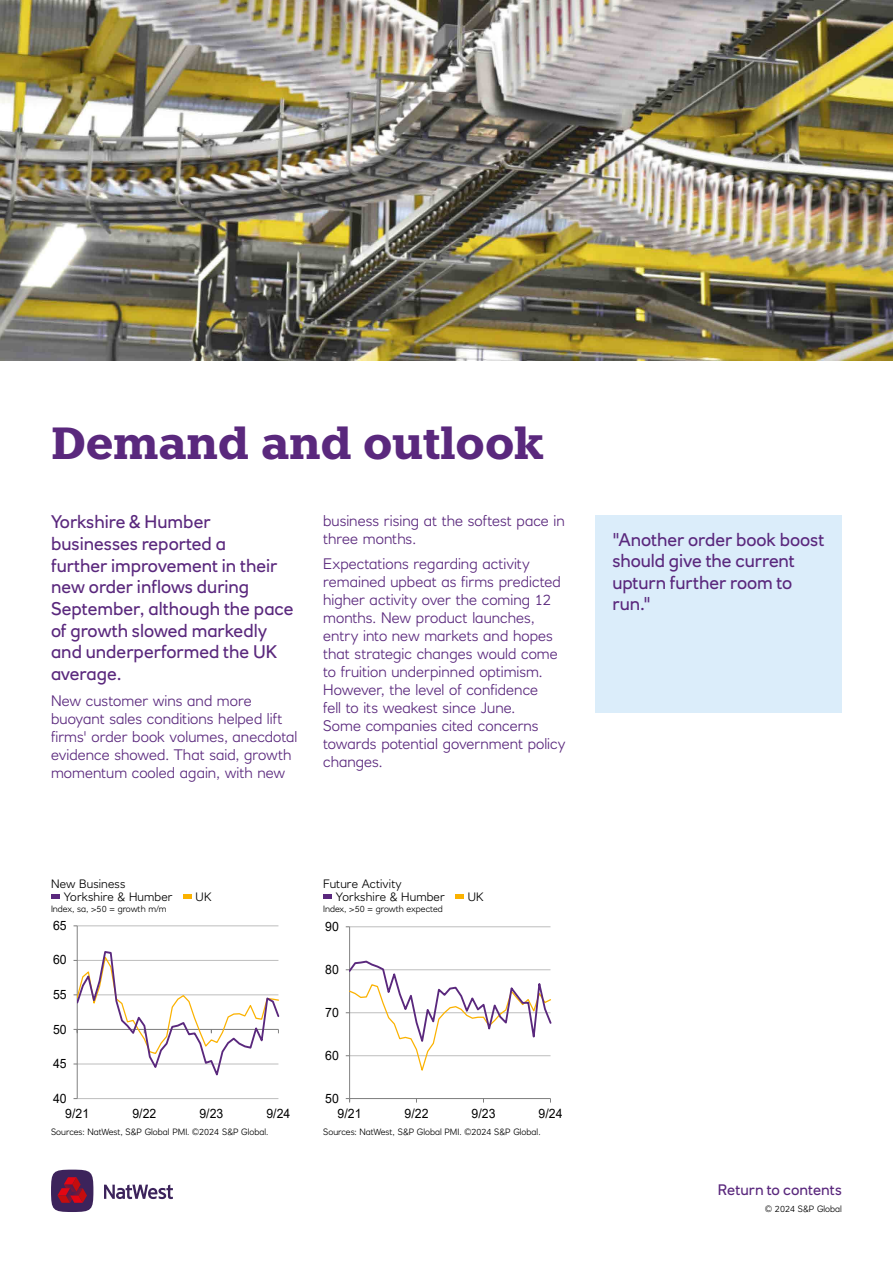
<style>
.page{position:relative;width:893px;height:1263px;background:#fff}
.page>*{position:absolute;margin:0;border:0;box-sizing:border-box;transform-origin:0 0}
.t1{font:700 45px "Knile";letter-spacing:-.01em;color:#5a287d}
.Intro{font:18px/21.6px "RN House Sans";color:#5a287d}
.Body_copy{font:300 15px/18px "RN House Sans";color:#5a287d}
.t2{font:15px "RN House Sans";letter-spacing:.005em;color:#5a287d}
.t3{font:12.9px "Arial";color:#000;scale:.95 1}
.t4{font:300 12px "RN House Sans";letter-spacing:.01em;color:#000}
.t5{font:300 9px "RN House Sans";color:#000}
</style>
<div class="page">
<div style="left:51px;top:1169px;width:42px;height:43px;background:#3c235b;border-radius:50%"></div>
<svg style="left:104px;top:1184px;width:69px;height:15px"></svg>
<svg style="left:57px;top:1177px;width:30px;height:26px"></svg>
<hr style="left:77px;top:1098px;width:201px;height:1px;background:#bfbfbf">
<hr style="left:77px;top:925px;width:201px;height:1px;background:#bfbfbf">
<hr style="left:77px;top:926px;width:1px;height:172px;background:#7f7f7f">
<svg style="left:74px;top:950px;width:205px;height:130px"></svg>
<img style="left:0;top:0;width:893px;height:360px">
<hr style="left:350px;top:926px;width:200px;height:1px;background:#bfbfbf">
<hr style="left:349px;top:927px;width:1px;height:171px;background:#7f7f7f">
<hr style="left:350px;top:1098px;width:200px;height:1px;background:#7f7f7f">
<svg style="left:346px;top:959px;width:205px;height:116px"></svg>
<svg style="left:51px;top:894px;width:9px;height:4px"></svg>
<svg style="left:183px;top:894px;width:8px;height:4px"></svg>
<svg style="left:323px;top:894px;width:9px;height:4px"></svg>
<svg style="left:455px;top:894px;width:8px;height:4px"></svg>
<div style="left:595px;top:515px;width:247px;height:197px;background:#dbedfa"></div>
<h1 class="t1" style="left:51px;top:414px;width:494px">Demand and outlook</h1>
<p class="Intro" style="left:51px;top:511px;width:244px">Yorkshire &amp; Humber businesses reported a<br>further improvement in their new order inflows during<br>September, although the pace of growth slowed markedly and underperformed the UK average.</p>
<p class="Body_copy" style="left:51px;top:692px;width:248px">New customer wins and more buoyant sales conditions helped lift firms' order book volumes, anecdotal evidence showed. That said, growth momentum cooled again, with new</p>
<p class="Body_copy" style="left:323px;top:512px;width:243px">business rising at the softest pace in three months.</p>
<p class="Body_copy" style="left:323px;top:554px;width:244px">Expectations regarding activity remained upbeat as firms predicted higher activity over the coming 12 months. New product launches, entry into new markets and hopes that strategic changes would come to fruition underpinned optimism.<br>However, the level of confidence<br>fell to its weakest since June.<br>Some companies cited concerns towards potential government policy changes.</p>
<p class="t4" style="left:51px;top:876px;width:76px">New Business</p>
<p class="t5" style="left:51px;top:904px;width:117px">Index, sa, &gt;50 = growth m/m</p>
<p class="t4" style="left:323px;top:876px;width:80px">Future Activity</p>
<p class="t4" style="left:64px;top:889px;width:110px">Yorkshire &amp; Humber</p>
<p class="t4" style="left:196px;top:889px;width:18px">UK</p>
<p class="t4" style="left:336px;top:889px;width:110px">Yorkshire &amp; Humber</p>
<p class="t4" style="left:468px;top:889px;width:18px">UK</p>
<p class="t5" style="left:323px;top:904px;width:121px">Index, &gt;50 = growth expected</p>
<p class="t3" style="left:53px;top:916px;width:16px">65</p>
<p class="t3" style="left:53px;top:951px;width:16px">60</p>
<p class="t3" style="left:53px;top:985px;width:16px">55</p>
<p class="t3" style="left:53px;top:1020px;width:16px">50</p>
<p class="t3" style="left:53px;top:1054px;width:16px">45</p>
<p class="t3" style="left:53px;top:1089px;width:16px">40</p>
<p class="t3" style="left:65px;top:1104px;width:27px">9/21</p>
<p class="t3" style="left:132px;top:1104px;width:27px">9/22</p>
<p class="t3" style="left:199px;top:1104px;width:27px">9/23</p>
<p class="t3" style="left:266px;top:1104px;width:27px">9/24</p>
<p class="t5" style="left:51px;top:1127px;width:219px">Sources: NatWest, S&amp;P Global PMI. ©2024 S&amp;P Global.</p>
<p class="t3" style="left:325px;top:917px;width:16px">90</p>
<p class="t3" style="left:325px;top:960px;width:16px">80</p>
<p class="t3" style="left:325px;top:1003px;width:16px">70</p>
<p class="t3" style="left:325px;top:1046px;width:16px">60</p>
<p class="t3" style="left:325px;top:1089px;width:16px">50</p>
<p class="t3" style="left:338px;top:1105px;width:27px">9/21</p>
<p class="t3" style="left:405px;top:1105px;width:27px">9/22</p>
<p class="t3" style="left:472px;top:1105px;width:27px">9/23</p>
<p class="t3" style="left:539px;top:1105px;width:27px">9/24</p>
<p class="t5" style="left:323px;top:1127px;width:219px">Sources: NatWest, S&amp;P Global PMI. ©2024 S&amp;P Global.</p>
<p class="Intro" style="left:612px;top:528px;width:214px">"Another order book boost should give the current upturn further room to run."</p>
<p class="t2" style="left:718px;top:1180px;width:126px">Return to contents</p>
<p class="t5" style="left:765px;top:1203px;width:78px">© 2024 S&amp;P Global</p>
</div>
